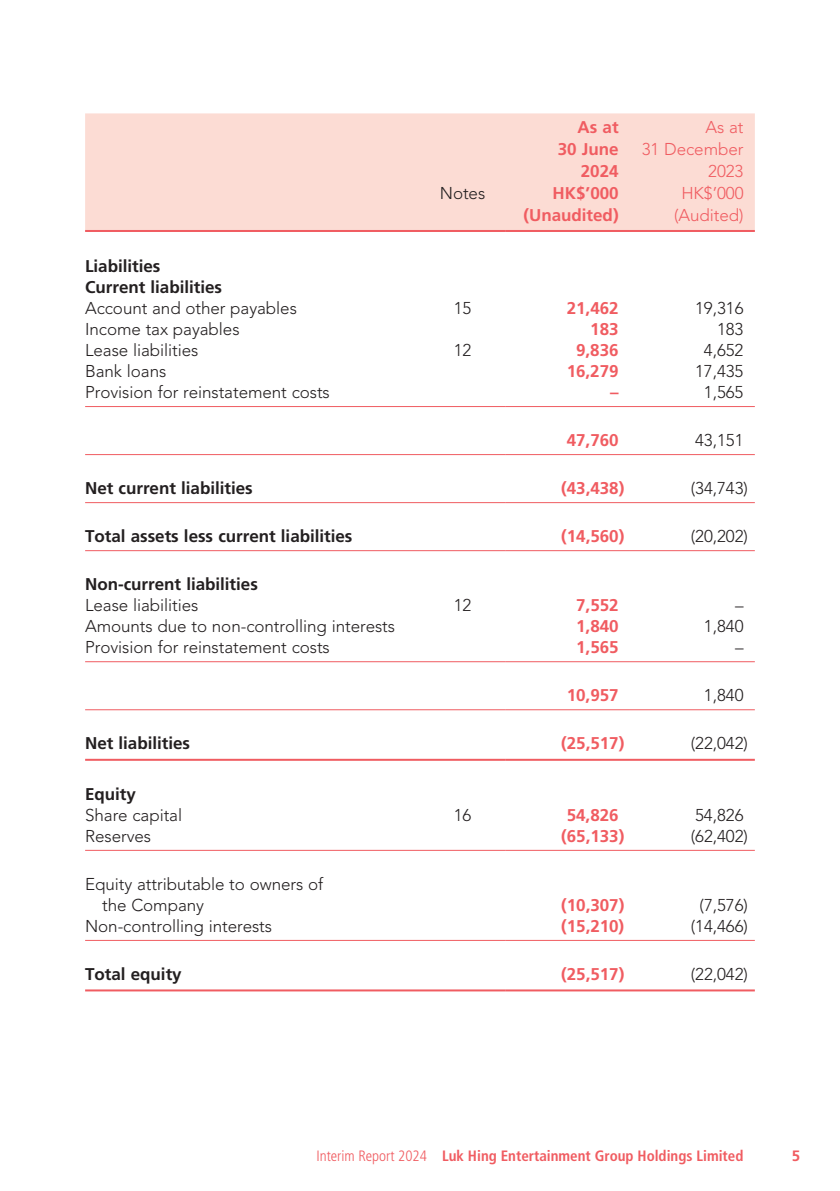
<style>
.page{position:relative;width:840px;height:1191px;background:#fff}
.page>*{position:absolute;margin:0;border:0;box-sizing:border-box;transform-origin:0 0}
.t1{font:300 17px/21px "Avenir LT Std";letter-spacing:-.005em;color:#231f20}
.t2{font:700 17px/22px "Frutiger LT Std";color:#f05c61;text-align:right}
.t3{font:700 17px/21px "Frutiger LT Std";color:#231f20}
.t4{font:300 17px/22px "Avenir LT Std";letter-spacing:-.005em;color:#f05c61;text-align:right}
.t5{font:700 condensed 15px "Frutiger LT Std";color:#f05c61}
.t6{font:700 15px "Frutiger LT Std";color:#f05c61}
.s1{font-weight:300}
</style>
<div class="page">
<div style="left:85px;top:113px;width:669px;height:117px;background:#fcdcd4"></div>
<hr style="left:85px;top:230px;width:335px;height:2px;background:#f05c61">
<hr style="left:420px;top:230px;width:85px;height:2px;background:#f05c61">
<hr style="left:505px;top:230px;width:124px;height:2px;background:#f05c61">
<hr style="left:629px;top:230px;width:125px;height:2px;background:#f05c61">
<hr style="left:85px;top:406px;width:335px;height:1px;background:#f05c61">
<hr style="left:420px;top:406px;width:85px;height:1px;background:#f05c61">
<hr style="left:505px;top:406px;width:124px;height:1px;background:#f05c61">
<hr style="left:629px;top:406px;width:125px;height:1px;background:#f05c61">
<hr style="left:85px;top:454px;width:335px;height:1px;background:#f05c61">
<hr style="left:420px;top:454px;width:85px;height:1px;background:#f05c61">
<hr style="left:505px;top:454px;width:124px;height:1px;background:#f05c61">
<hr style="left:629px;top:454px;width:125px;height:1px;background:#f05c61">
<hr style="left:85px;top:502px;width:335px;height:1px;background:#f05c61">
<hr style="left:420px;top:502px;width:85px;height:1px;background:#f05c61">
<hr style="left:505px;top:502px;width:124px;height:1px;background:#f05c61">
<hr style="left:629px;top:502px;width:125px;height:1px;background:#f05c61">
<hr style="left:85px;top:550px;width:335px;height:1px;background:#f05c61">
<hr style="left:420px;top:550px;width:85px;height:1px;background:#f05c61">
<hr style="left:505px;top:550px;width:124px;height:1px;background:#f05c61">
<hr style="left:629px;top:550px;width:125px;height:1px;background:#f05c61">
<hr style="left:85px;top:661px;width:335px;height:1px;background:#f05c61">
<hr style="left:420px;top:661px;width:85px;height:1px;background:#f05c61">
<hr style="left:505px;top:661px;width:124px;height:1px;background:#f05c61">
<hr style="left:629px;top:661px;width:125px;height:1px;background:#f05c61">
<hr style="left:85px;top:709px;width:335px;height:1px;background:#f05c61">
<hr style="left:420px;top:709px;width:85px;height:1px;background:#f05c61">
<hr style="left:505px;top:709px;width:124px;height:1px;background:#f05c61">
<hr style="left:629px;top:709px;width:125px;height:1px;background:#f05c61">
<hr style="left:85px;top:759px;width:335px;height:2px;background:#f05c61">
<hr style="left:420px;top:759px;width:85px;height:2px;background:#f05c61">
<hr style="left:505px;top:759px;width:124px;height:2px;background:#f05c61">
<hr style="left:629px;top:759px;width:125px;height:2px;background:#f05c61">
<hr style="left:85px;top:850px;width:335px;height:1px;background:#f05c61">
<hr style="left:420px;top:850px;width:85px;height:1px;background:#f05c61">
<hr style="left:505px;top:850px;width:124px;height:1px;background:#f05c61">
<hr style="left:629px;top:850px;width:125px;height:1px;background:#f05c61">
<hr style="left:85px;top:940px;width:335px;height:1px;background:#f05c61">
<hr style="left:420px;top:940px;width:85px;height:1px;background:#f05c61">
<hr style="left:505px;top:940px;width:124px;height:1px;background:#f05c61">
<hr style="left:629px;top:940px;width:125px;height:1px;background:#f05c61">
<hr style="left:85px;top:989px;width:335px;height:2px;background:#f05c61">
<hr style="left:420px;top:989px;width:85px;height:2px;background:#f05c61">
<hr style="left:505px;top:989px;width:124px;height:2px;background:#f05c61">
<hr style="left:629px;top:989px;width:125px;height:2px;background:#f05c61">
<p class="t2" style="left:557px;top:116px;width:62px">As at<br>30 June<br>2024</p>
<p class="t4" style="left:641px;top:116px;width:103px">As at<br>31 December<br>2023</p>
<p class="t1" style="left:439px;top:182px;width:47px">Notes</p>
<p class="t2" style="left:552px;top:182px;width:67px">HK$’000</p>
<p class="t4" style="left:681px;top:182px;width:64px">HK$’000</p>
<p class="t2" style="left:523px;top:204px;width:97px">(Unaudited)</p>
<p class="t4" style="left:673px;top:204px;width:71px">(Audited)</p>
<p class="t3" style="left:85px;top:256px;width:138px">Liabilities<br>Current liabilities</p>
<p class="t1" style="left:85px;top:298px;width:213px">Account and other payables</p>
<p class="t1" style="left:453px;top:298px;width:19px">15</p>
<p class="t2" style="left:566px;top:297px;width:53px">21,462</p>
<p class="t1" style="left:694px;top:298px;width:50px">19,316</p>
<p class="t1" style="left:85px;top:319px;width:156px">Income tax payables</p>
<p class="t2" style="left:590px;top:318px;width:30px">183</p>
<p class="t1" style="left:716px;top:319px;width:28px">183</p>
<p class="t1" style="left:85px;top:340px;width:115px">Lease liabilities</p>
<p class="t1" style="left:453px;top:340px;width:19px">12</p>
<p class="t2" style="left:576px;top:339px;width:44px">9,836</p>
<p class="t1" style="left:703px;top:340px;width:41px">4,652</p>
<p class="t1" style="left:85px;top:361px;width:83px">Bank loans</p>
<p class="t2" style="left:566px;top:360px;width:53px">16,279</p>
<p class="t1" style="left:694px;top:361px;width:50px">17,435</p>
<p class="t1" style="left:85px;top:382px;width:246px">Provision for reinstatement costs</p>
<p class="t2" style="left:609px;top:381px;width:10px">–</p>
<p class="t1" style="left:703px;top:382px;width:41px">1,565</p>
<p class="t2" style="left:566px;top:429px;width:53px">47,760</p>
<p class="t1" style="left:694px;top:430px;width:50px">43,151</p>
<p class="t3" style="left:85px;top:478px;width:169px">Net current liabilities</p>
<p class="t2" style="left:561px;top:477px;width:65px">(43,438)</p>
<p class="t1" style="left:690px;top:478px;width:58px">(34,743)</p>
<p class="t3" style="left:85px;top:526px;width:269px">Total assets less current liabilities</p>
<p class="t2" style="left:561px;top:525px;width:65px">(14,560)</p>
<p class="t1" style="left:690px;top:526px;width:58px">(20,202)</p>
<p class="t3" style="left:85px;top:574px;width:174px">Non-current liabilities</p>
<p class="t1" style="left:85px;top:595px;width:115px">Lease liabilities</p>
<p class="t1" style="left:453px;top:595px;width:19px">12</p>
<p class="t2" style="left:576px;top:594px;width:44px">7,552</p>
<p class="t1" style="left:734px;top:595px;width:10px">–</p>
<p class="t1" style="left:85px;top:616px;width:311px">Amounts due to non-controlling interests</p>
<p class="t2" style="left:576px;top:615px;width:44px">1,840</p>
<p class="t1" style="left:703px;top:616px;width:41px">1,840</p>
<p class="t1" style="left:85px;top:637px;width:246px">Provision for reinstatement costs</p>
<p class="t2" style="left:576px;top:636px;width:44px">1,565</p>
<p class="t1" style="left:734px;top:637px;width:10px">–</p>
<p class="t2" style="left:566px;top:684px;width:53px">10,957</p>
<p class="t1" style="left:703px;top:685px;width:41px">1,840</p>
<p class="t3" style="left:85px;top:733px;width:106px">Net liabilities</p>
<p class="t2" style="left:561px;top:732px;width:65px">(25,517)</p>
<p class="t1" style="left:690px;top:733px;width:58px">(22,042)</p>
<p class="t3" style="left:85px;top:783px;width:52px">Equity</p>
<p class="t1" style="left:85px;top:804px;width:98px">Share capital</p>
<p class="t1" style="left:453px;top:804px;width:19px">16</p>
<p class="t2" style="left:566px;top:804px;width:53px">54,826</p>
<p class="t1" style="left:694px;top:804px;width:50px">54,826</p>
<p class="t1" style="left:85px;top:825px;width:67px">Reserves</p>
<p class="t2" style="left:561px;top:825px;width:65px">(65,133)</p>
<p class="t1" style="left:690px;top:825px;width:58px">(62,402)</p>
<p class="t1" style="left:102px;top:873px;width:222px;text-indent:-17px">Equity attributable to owners of the Company</p>
<p class="t2" style="left:561px;top:894px;width:65px">(10,307)</p>
<p class="t1" style="left:699px;top:894px;width:50px">(7,576)</p>
<p class="t1" style="left:85px;top:915px;width:188px">Non-controlling interests</p>
<p class="t2" style="left:561px;top:915px;width:65px">(15,210)</p>
<p class="t1" style="left:690px;top:915px;width:58px">(14,466)</p>
<p class="t3" style="left:85px;top:963px;width:98px">Total equity</p>
<p class="t2" style="left:561px;top:963px;width:65px">(25,517)</p>
<p class="t1" style="left:690px;top:963px;width:58px">(22,042)</p>
<p class="t5" style="left:316px;top:1146px;width:428px"><span class="s1">Interim Report 2024</span> Luk Hing Entertainment Group Holdings Limited</p>
<p class="t6" style="left:791px;top:1146px;width:10px">5</p>
</div>
